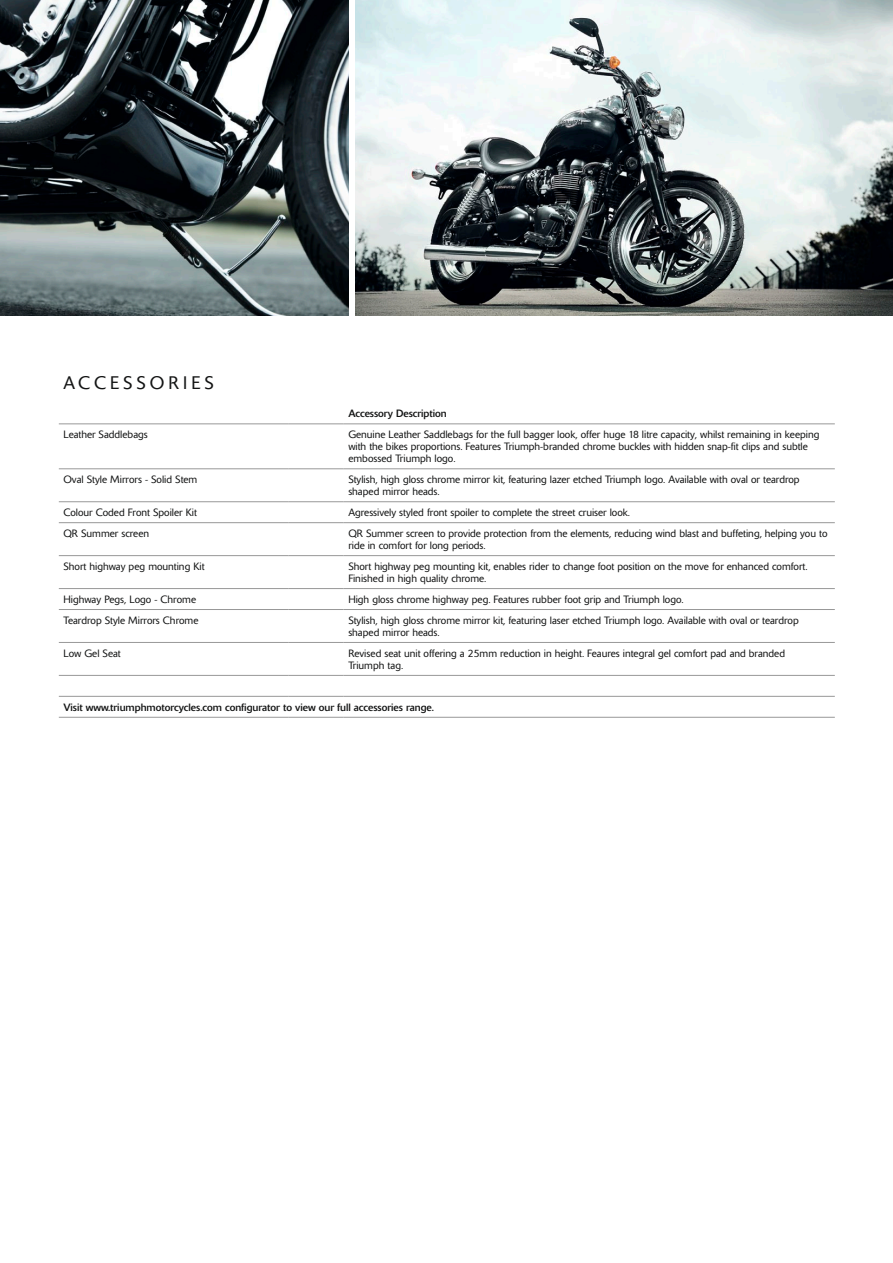
<style>
.page{position:relative;width:893px;height:1263px;background:#fff}
.page>*{position:absolute;margin:0;border:0;box-sizing:border-box;transform-origin:0 0}
.t1{font:300 18px "Delta";letter-spacing:.22em;color:#131414}
.t2{font:300 10.5px/12px "Delta";color:#131414}
.t3{font:10.5px "Delta";color:#131414}
</style>
<div class="page">
<img style="left:355px;top:0;width:538px;height:316px">
<img style="left:0;top:0;width:349px;height:316px">
<hr style="left:59px;top:468px;width:229px;height:1px;background:#989898">
<hr style="left:288px;top:468px;width:56px;height:1px;background:#989898">
<hr style="left:344px;top:468px;width:491px;height:1px;background:#989898">
<hr style="left:59px;top:501px;width:229px;height:1px;background:#989898">
<hr style="left:288px;top:501px;width:56px;height:1px;background:#989898">
<hr style="left:344px;top:501px;width:491px;height:1px;background:#989898">
<hr style="left:59px;top:522px;width:229px;height:1px;background:#989898">
<hr style="left:288px;top:522px;width:56px;height:1px;background:#989898">
<hr style="left:344px;top:522px;width:491px;height:1px;background:#989898">
<hr style="left:59px;top:555px;width:229px;height:1px;background:#989898">
<hr style="left:288px;top:555px;width:56px;height:1px;background:#989898">
<hr style="left:344px;top:555px;width:491px;height:1px;background:#989898">
<hr style="left:59px;top:588px;width:229px;height:1px;background:#989898">
<hr style="left:288px;top:588px;width:56px;height:1px;background:#989898">
<hr style="left:344px;top:588px;width:491px;height:1px;background:#989898">
<hr style="left:59px;top:609px;width:229px;height:1px;background:#989898">
<hr style="left:288px;top:609px;width:56px;height:1px;background:#989898">
<hr style="left:344px;top:609px;width:491px;height:1px;background:#989898">
<hr style="left:59px;top:642px;width:229px;height:1px;background:#989898">
<hr style="left:288px;top:642px;width:56px;height:1px;background:#989898">
<hr style="left:344px;top:642px;width:491px;height:1px;background:#989898">
<hr style="left:59px;top:675px;width:229px;height:1px;background:#989898">
<hr style="left:288px;top:675px;width:56px;height:1px;background:#989898">
<hr style="left:344px;top:675px;width:491px;height:1px;background:#989898">
<hr style="left:59px;top:696px;width:229px;height:1px;background:#989898">
<hr style="left:288px;top:696px;width:56px;height:1px;background:#989898">
<hr style="left:344px;top:696px;width:491px;height:1px;background:#989898">
<hr style="left:59px;top:717px;width:229px;height:1px;background:#989898">
<hr style="left:288px;top:717px;width:56px;height:1px;background:#989898">
<hr style="left:344px;top:717px;width:491px;height:1px;background:#989898">
<hr style="left:59px;top:424px;width:229px;height:1px;background:#989898">
<hr style="left:288px;top:424px;width:56px;height:1px;background:#989898">
<hr style="left:344px;top:424px;width:491px;height:1px;background:#989898">
<h1 class="t1" style="left:63px;top:372px;width:152px">ACCESSORIES</h1>
<p class="t3" style="left:348px;top:407px;width:100px">Accessory Description</p>
<p class="t2" style="left:63px;top:429px;width:86px">Leather Saddlebags</p>
<p class="t2" style="left:348px;top:429px;width:473px">Genuine Leather Saddlebags for the full bagger look, offer huge 18 litre capacity, whilst remaining in keeping with the bikes proportions. Features Triumph-branded chrome buckles with hidden snap-fit clips and subtle embossed Triumph logo.</p>
<p class="t2" style="left:63px;top:474px;width:135px">Oval Style Mirrors - Solid Stem</p>
<p class="t2" style="left:348px;top:474px;width:453px">Stylish, high gloss chrome mirror kit, featuring lazer etched Triumph logo. Available with oval or teardrop shaped mirror heads.</p>
<p class="t2" style="left:63px;top:507px;width:135px">Colour Coded Front Spoiler Kit</p>
<p class="t2" style="left:348px;top:507px;width:283px">Agressively styled front spoiler to complete the street cruiser look.</p>
<p class="t2" style="left:63px;top:528px;width:87px">QR Summer screen</p>
<p class="t2" style="left:348px;top:528px;width:481px">QR Summer screen to provide protection from the elements, reducing wind blast and buffeting, helping you to ride in comfort for long periods.</p>
<p class="t2" style="left:63px;top:560px;width:143px">Short highway peg mounting Kit</p>
<p class="t2" style="left:348px;top:560px;width:461px">Short highway peg mounting kit, enables rider to change foot position on the move for enhanced comfort.<br>Finished in high quality chrome.</p>
<p class="t2" style="left:63px;top:593px;width:134px">Highway Pegs, Logo - Chrome</p>
<p class="t2" style="left:348px;top:593px;width:337px">High gloss chrome highway peg. Features rubber foot grip and Triumph logo.</p>
<p class="t2" style="left:63px;top:614px;width:136px">Teardrop Style Mirrors Chrome</p>
<p class="t2" style="left:348px;top:614px;width:452px">Stylish, high gloss chrome mirror kit, featuring laser etched Triumph logo. Available with oval or teardrop shaped mirror heads.</p>
<p class="t2" style="left:63px;top:647px;width:59px">Low Gel Seat</p>
<p class="t2" style="left:348px;top:647px;width:438px">Revised seat unit offering a 25mm reduction in height. Feaures integral gel comfort pad and branded<br>Triumph tag.</p>
<p class="t3" style="left:63px;top:701px;width:372px">Visit www.triumphmotorcycles.com configurator to view our full accessories range.</p>
</div>
